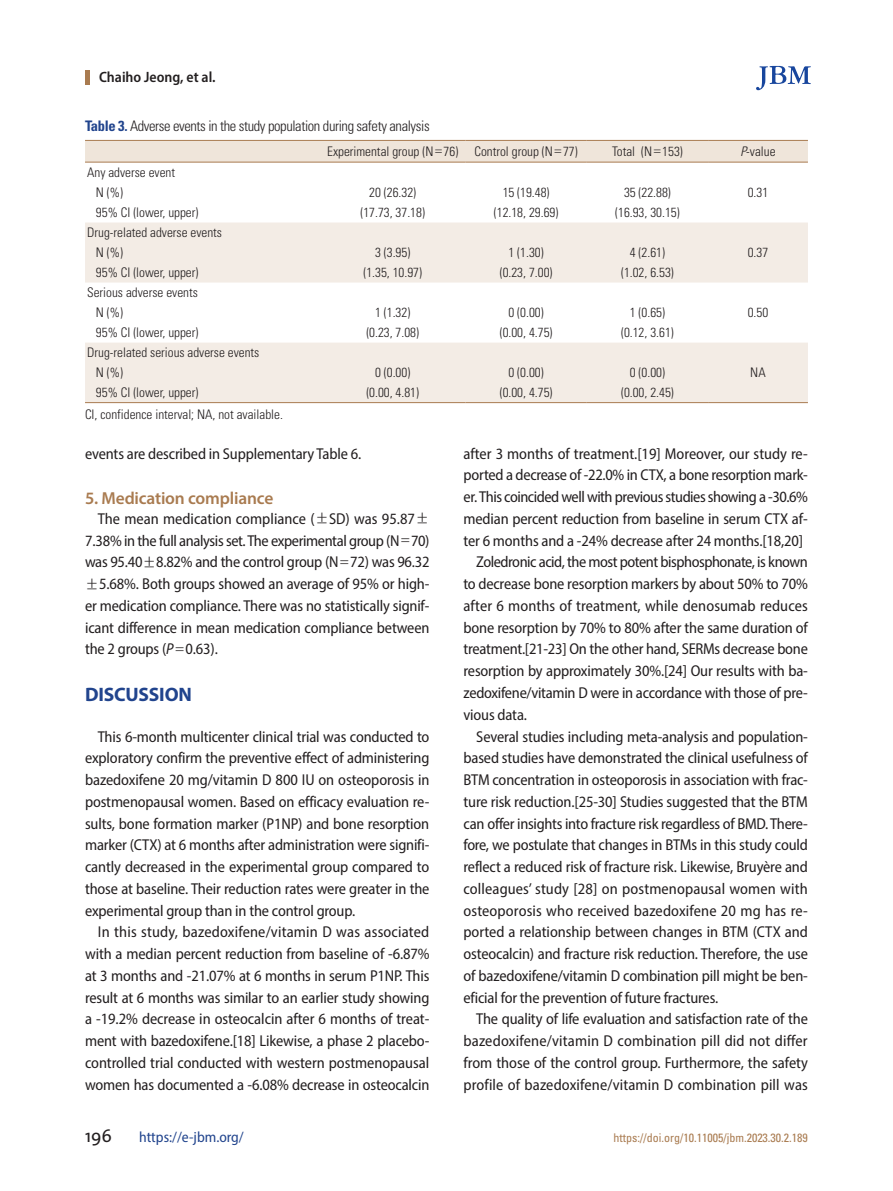
<style>
.page{position:relative;width:893px;height:1191px;background:#fff}
.page>*{position:absolute;margin:0;border:0;box-sizing:border-box;transform-origin:0 0}
.jbm_대제목{font:700 19.5px "Myriad Pro";letter-spacing:-.01em;color:#21448d}
.t1{font:18px "The Mix";color:#231f20}
.jbm_중제목{font:600 17.4px "Myriad Pro";letter-spacing:-.01em;color:#a97b50}
.jbm_본문{font:semi-condensed 15.75px/21.8px "Myriad Pro";letter-spacing:-.01em;color:#231f20;text-align:justify}
.t2{font:semi-condensed 15px "Myriad Pro";color:#21448d}
.t3{font:600 semi-condensed 15px "Myriad Pro";color:#231f20}
.jbm_표그림캡션{font:300 condensed 14.55px "Univers LT Std";letter-spacing:-.025em;color:#231f20}
.jbm_표본문{font:300 condensed 13.2px "Univers LT Std";color:#231f20}
.t4{font:condensed 12px "Univers LT Std";color:#a97b50}
.s1{font-weight:700;color:#21448d}
.s2{font-family:"Dotum";font-weight:400;font-stretch:normal}
.s3{font-style:italic}
.s4{font-family:"Dotum";font-stretch:normal}
</style>
<div class="page">
<hr style="left:85px;top:70px;width:4px;height:15px;background:#a97b50">
<svg style="left:756px;top:66px;width:55px;height:24px"></svg>
<div style="left:85px;top:141px;width:723px;height:21px;background:#efe5da"></div>
<svg style="left:85px;top:222px;width:723px;height:180px;fill:#f3ece5"></svg>
<hr style="left:85px;top:140px;width:235px;height:1px;background:#a97b50">
<hr style="left:320px;top:140px;width:145px;height:1px;background:#a97b50">
<hr style="left:465px;top:140px;width:122px;height:1px;background:#a97b50">
<hr style="left:587px;top:140px;width:121px;height:1px;background:#a97b50">
<hr style="left:708px;top:140px;width:100px;height:1px;background:#a97b50">
<hr style="left:85px;top:162px;width:235px;height:1px;background:#a97b50">
<hr style="left:320px;top:162px;width:145px;height:1px;background:#a97b50">
<hr style="left:465px;top:162px;width:122px;height:1px;background:#a97b50">
<hr style="left:587px;top:162px;width:121px;height:1px;background:#a97b50">
<hr style="left:708px;top:162px;width:100px;height:1px;background:#a97b50">
<hr style="left:85px;top:402px;width:235px;height:1px;background:#a97b50">
<hr style="left:320px;top:402px;width:145px;height:1px;background:#a97b50">
<hr style="left:465px;top:402px;width:122px;height:1px;background:#a97b50">
<hr style="left:587px;top:402px;width:121px;height:1px;background:#a97b50">
<hr style="left:708px;top:402px;width:100px;height:1px;background:#a97b50">
<p class="t3" style="left:99px;top:68px;width:118px">Chaiho Jeong, et al.</p>
<p class="jbm_표그림캡션" style="left:85px;top:117px;width:346px"><span class="s1">Table 3.</span> Adverse events in the study population during safety analysis</p>
<p class="jbm_표본문" style="left:327px;top:143px;width:133px">Experimental group (N<span class="s2">=</span>76)</p>
<p class="jbm_표본문" style="left:474px;top:143px;width:105px">Control group (N<span class="s2">=</span>77)</p>
<p class="jbm_표본문" style="left:612px;top:143px;width:72px">Total (N<span class="s2">=</span>153)</p>
<p class="jbm_표본문" style="left:740px;top:143px;width:37px"><span class="s3">P</span>-value</p>
<p class="jbm_표본문" style="left:87px;top:164px;width:89px">Any adverse event</p>
<p class="jbm_표본문" style="left:96px;top:184px;width:29px">N (%)</p>
<p class="jbm_표본문" style="left:369px;top:184px;width:48px">20 (26.32)</p>
<p class="jbm_표본문" style="left:503px;top:184px;width:48px">15 (19.48)</p>
<p class="jbm_표본문" style="left:624px;top:184px;width:48px">35 (22.88)</p>
<p class="jbm_표본문" style="left:748px;top:184px;width:22px">0.31</p>
<p class="jbm_표본문" style="left:96px;top:204px;width:104px">95% CI (lower, upper)</p>
<p class="jbm_표본문" style="left:360px;top:204px;width:66px">(17.73, 37.18)</p>
<p class="jbm_표본문" style="left:494px;top:204px;width:66px">(12.18, 29.69)</p>
<p class="jbm_표본문" style="left:615px;top:204px;width:66px">(16.93, 30.15)</p>
<p class="jbm_표본문" style="left:87px;top:224px;width:136px">Drug-related adverse events</p>
<p class="jbm_표본문" style="left:96px;top:244px;width:29px">N (%)</p>
<p class="jbm_표본문" style="left:375px;top:244px;width:37px">3 (3.95)</p>
<p class="jbm_표본문" style="left:508px;top:244px;width:37px">1 (1.30)</p>
<p class="jbm_표본문" style="left:630px;top:244px;width:37px">4 (2.61)</p>
<p class="jbm_표본문" style="left:748px;top:244px;width:22px">0.37</p>
<p class="jbm_표본문" style="left:96px;top:264px;width:104px">95% CI (lower, upper)</p>
<p class="jbm_표본문" style="left:363px;top:264px;width:60px">(1.35, 10.97)</p>
<p class="jbm_표본문" style="left:500px;top:264px;width:54px">(0.23, 7.00)</p>
<p class="jbm_표본문" style="left:621px;top:264px;width:54px">(1.02, 6.53)</p>
<p class="jbm_표본문" style="left:87px;top:284px;width:112px">Serious adverse events</p>
<p class="jbm_표본문" style="left:96px;top:304px;width:29px">N (%)</p>
<p class="jbm_표본문" style="left:375px;top:304px;width:37px">1 (1.32)</p>
<p class="jbm_표본문" style="left:508px;top:304px;width:37px">0 (0.00)</p>
<p class="jbm_표본문" style="left:630px;top:304px;width:37px">1 (0.65)</p>
<p class="jbm_표본문" style="left:748px;top:304px;width:22px">0.50</p>
<p class="jbm_표본문" style="left:96px;top:324px;width:104px">95% CI (lower, upper)</p>
<p class="jbm_표본문" style="left:366px;top:324px;width:54px">(0.23, 7.08)</p>
<p class="jbm_표본문" style="left:500px;top:324px;width:54px">(0.00, 4.75)</p>
<p class="jbm_표본문" style="left:621px;top:324px;width:54px">(0.12, 3.61)</p>
<p class="jbm_표본문" style="left:87px;top:344px;width:174px">Drug-related serious adverse events</p>
<p class="jbm_표본문" style="left:96px;top:364px;width:29px">N (%)</p>
<p class="jbm_표본문" style="left:375px;top:364px;width:37px">0 (0.00)</p>
<p class="jbm_표본문" style="left:508px;top:364px;width:37px">0 (0.00)</p>
<p class="jbm_표본문" style="left:630px;top:364px;width:37px">0 (0.00)</p>
<p class="jbm_표본문" style="left:750px;top:364px;width:17px">NA</p>
<p class="jbm_표본문" style="left:96px;top:384px;width:104px">95% CI (lower, upper)</p>
<p class="jbm_표본문" style="left:366px;top:384px;width:54px">(0.00, 4.81)</p>
<p class="jbm_표본문" style="left:500px;top:384px;width:54px">(0.00, 4.75)</p>
<p class="jbm_표본문" style="left:621px;top:384px;width:54px">(0.00, 2.45)</p>
<p class="jbm_표본문" style="left:85px;top:407px;width:199px">CI, confidence interval; NA, not available.</p>
<p class="jbm_본문" style="left:85px;top:442px;width:278px">events are described in Supplementary Table 6.</p>
<p class="jbm_중제목" style="left:85px;top:486px;width:190px">5. Medication compliance</p>
<p class="jbm_본문" style="left:85px;top:507px;width:346px;text-indent:13px">The mean medication compliance (<span class="s4">±</span>SD) was 95.87<span class="s4">± </span>7.38% in the full analysis set. The experimental group (N<span class="s4">=</span>70) was 95.40<span class="s4">±</span>8.82% and the control group (N<span class="s4">=</span>72) was 96.32 <span class="s4">±</span>5.68%. Both groups showed an average of 95% or high&shy;er medication compliance. There was no statistically signif&shy;icant difference in mean medication compliance between the 2 groups (<span class="s3">P</span><span class="s4">=</span>0.63).</p>
<p class="jbm_대제목" style="left:85px;top:682px;width:108px">DISCUSSION</p>
<p class="jbm_본문" style="left:85px;top:725px;width:346px;text-indent:13px">This 6-month multicenter clinical trial was conducted to exploratory confirm the preventive effect of administering bazedoxifene 20 mg/vitamin D 800 IU on osteoporosis in postmenopausal women. Based on efficacy evaluation re&shy;sults, bone formation marker (P1NP) and bone resorption marker (CTX) at 6 months after administration were signifi&shy;cantly decreased in the experimental group compared to those at baseline. Their reduction rates were greater in the experimental group than in the control group.</p>
<p class="jbm_본문" style="left:85px;top:921px;width:346px;text-indent:13px">In this study, bazedoxifene/vitamin D was associated with a median percent reduction from baseline of -6.87% at 3 months and -21.07% at 6 months in serum P1NP. This result at 6 months was similar to an earlier study showing a -19.2% decrease in osteocalcin after 6 months of treat&shy;ment with bazedoxifene.[18] Likewise, a phase 2 placebo&shy;controlled trial conducted with western postmenopausal women has documented a -6.08% decrease in osteocalcin</p>
<p class="jbm_본문" style="left:463px;top:442px;width:346px">after 3 months of treatment.[19] Moreover, our study re&shy;ported a decrease of -22.0% in CTX, a bone resorption mark&shy;er. This coincided well with previous studies showing a -30.6% median percent reduction from baseline in serum CTX af&shy;ter 6 months and a -24% decrease after 24 months.[18,20]</p>
<p class="jbm_본문" style="left:463px;top:551px;width:346px;text-indent:13px">Zoledronic acid, the most potent bisphosphonate, is known to decrease bone resorption markers by about 50% to 70% after 6 months of treatment, while denosumab reduces bone resorption by 70% to 80% after the same duration of treatment.[21-23] On the other hand, SERMs decrease bone resorption by approximately 30%.[24] Our results with ba&shy;zedoxifene/vitamin D were in accordance with those of pre&shy;vious data.</p>
<p class="jbm_본문" style="left:463px;top:725px;width:346px;text-indent:13px">Several studies including meta-analysis and population&shy;based studies have demonstrated the clinical usefulness of BTM concentration in osteoporosis in association with frac&shy;ture risk reduction.[25-30] Studies suggested that the BTM can offer insights into fracture risk regardless of BMD. There&shy;fore, we postulate that changes in BTMs in this study could reflect a reduced risk of fracture risk. Likewise, Bruyère and colleagues’ study [28] on postmenopausal women with osteoporosis who received bazedoxifene 20 mg has re&shy;ported a relationship between changes in BTM (CTX and osteocalcin) and fracture risk reduction. Therefore, the use of bazedoxifene/vitamin D combination pill might be ben&shy;eficial for the prevention of future fractures.</p>
<p class="jbm_본문" style="left:463px;top:1008px;width:346px;text-indent:13px">The quality of life evaluation and satisfaction rate of the bazedoxifene/vitamin D combination pill did not differ from those of the control group. Furthermore, the safety profile of bazedoxifene/vitamin D combination pill was</p>
<p class="t1" style="left:85px;top:1121px;width:29px">196</p>
<p class="t2" style="left:139px;top:1128px;width:106px">https://e-jbm.org/</p>
<p class="t4" style="left:613px;top:1130px;width:196px">https://doi.org/10.11005/jbm.2023.30.2.189</p>
</div>
